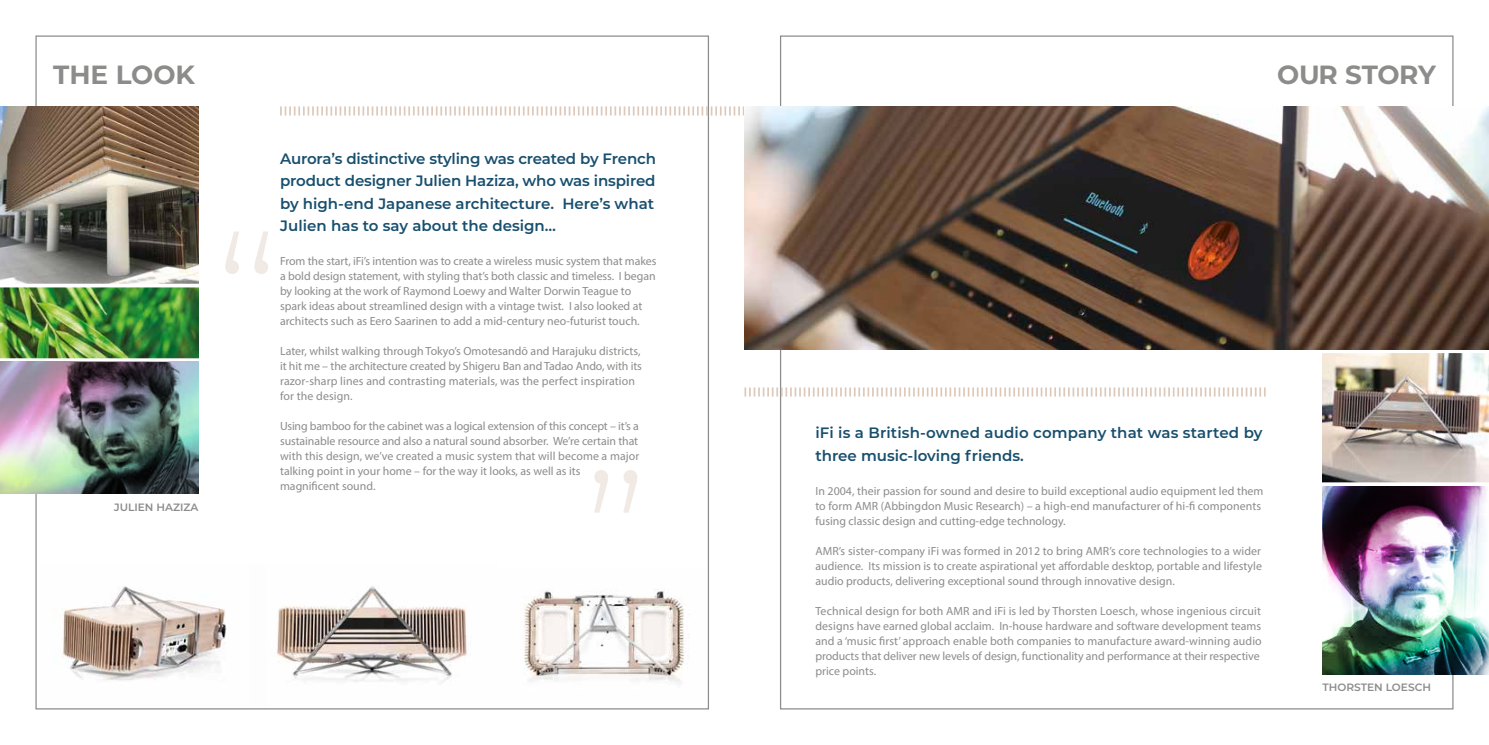
<style>
.page{position:relative;width:1489px;height:745px;background:#fff}
.page>*{position:absolute;margin:0;border:0;box-sizing:border-box;transform-origin:0 0}
.t1{font:700 26.25px "Montserrat";letter-spacing:-.01em;color:#8c8c8b}
.t2{font:600 15px/22.5px "Montserrat";color:#184f6e}
.t3{font:11.88px/15px "Myriad Pro";color:#8c8c8b}
.t4{font:600 10.62px "Montserrat";color:#8c8c8b}
</style>
<div class="page">
<svg style="left:225px;top:231px;width:43px;height:43px"></svg>
<svg style="left:594px;top:470px;width:43px;height:42px"></svg>
<img style="left:63px;top:586px;width:164px;height:95px">
<img style="left:524px;top:589px;width:165px;height:96px">
<svg style="left:280px;top:106px;width:464px;height:9px"></svg>
<img style="left:277px;top:586px;width:190px;height:96px">
<img style="left:0;top:106px;width:198px;height:177px">
<img style="left:0;top:287px;width:198px;height:71px">
<img style="left:0;top:362px;width:198px;height:131px">
<svg style="left:24px;top:283px;width:175px;height:1px"></svg>
<svg style="left:0;top:358px;width:199px;height:4px"></svg>
<svg style="left:744px;top:387px;width:521px;height:9px"></svg>
<img style="left:1322px;top:353px;width:166px;height:129px">
<svg style="left:1322px;top:482px;width:155px;height:1px"></svg>
<svg style="left:1299px;top:349px;width:189px;height:1px"></svg>
<img style="left:744px;top:106px;width:744px;height:243px">
<img style="left:1322px;top:486px;width:166px;height:187px">
<h1 class="t1" style="left:53px;top:56px;width:143px">THE LOOK</h1>
<p class="t4" style="left:114px;top:499px;width:86px">JULIEN HAZIZA</p>
<p class="t2" style="left:280px;top:146px;width:377px">Aurora’s distinctive styling was created by French product designer Julien Haziza, who was inspired by high-end Japanese architecture. Here’s what Julien has to say about the design…</p>
<p class="t3" style="left:280px;top:253px;width:378px">From the start, iFi’s intention was to create a wireless music system that makes a bold design statement, with styling that’s both classic and timeless. I began by looking at the work of Raymond Loewy and Walter Dorwin Teague to spark ideas about streamlined design with a vintage twist. I also looked at architects such as Eero Saarinen to add a mid-century neo-futurist touch.</p>
<p class="t3" style="left:280px;top:343px;width:363px">Later, whilst walking through Tokyo’s Omotesandō and Harajuku districts, it hit me – the architecture created by Shigeru Ban and Tadao Ando, with its razor-sharp lines and contrasting materials, was the perfect inspiration for the design.</p>
<p class="t3" style="left:280px;top:418px;width:361px">Using bamboo for the cabinet was a logical extension of this concept – it’s a sustainable resource and also a natural sound absorber. We’re certain that with this design, we’ve created a music system that will become a major talking point in your home – for the way it looks, as well as its magnificent sound.</p>
<h1 class="t1" style="left:1276px;top:56px;width:160px">OUR STORY</h1>
<p class="t2" style="left:815px;top:421px;width:448px">iFi is a British-owned audio company that was started by three music-loving friends.</p>
<p class="t3" style="left:815px;top:483px;width:449px">In 2004, their passion for sound and desire to build exceptional audio equipment led them to form AMR (Abbingdon Music Research) – a high-end manufacturer of hi-fi components fusing classic design and cutting-edge technology.</p>
<p class="t3" style="left:815px;top:543px;width:448px;text-align:justify">AMR’s sister-company iFi was formed in 2012 to bring AMR’s core technologies to a wider audience. Its mission is to create aspirational yet affordable desktop, portable and lifestyle audio products, delivering exceptional sound through innovative design.</p>
<p class="t3" style="left:815px;top:603px;width:448px">Technical design for both AMR and iFi is led by Thorsten Loesch, whose ingenious circuit designs have earned global acclaim. In-house hardware and software development teams and a ‘music first’ approach enable both companies to manufacture award-winning audio products that deliver new levels of design, functionality and performance at their respective price points.</p>
<p class="t4" style="left:1322px;top:679px;width:110px">THORSTEN LOESCH</p>
</div>
